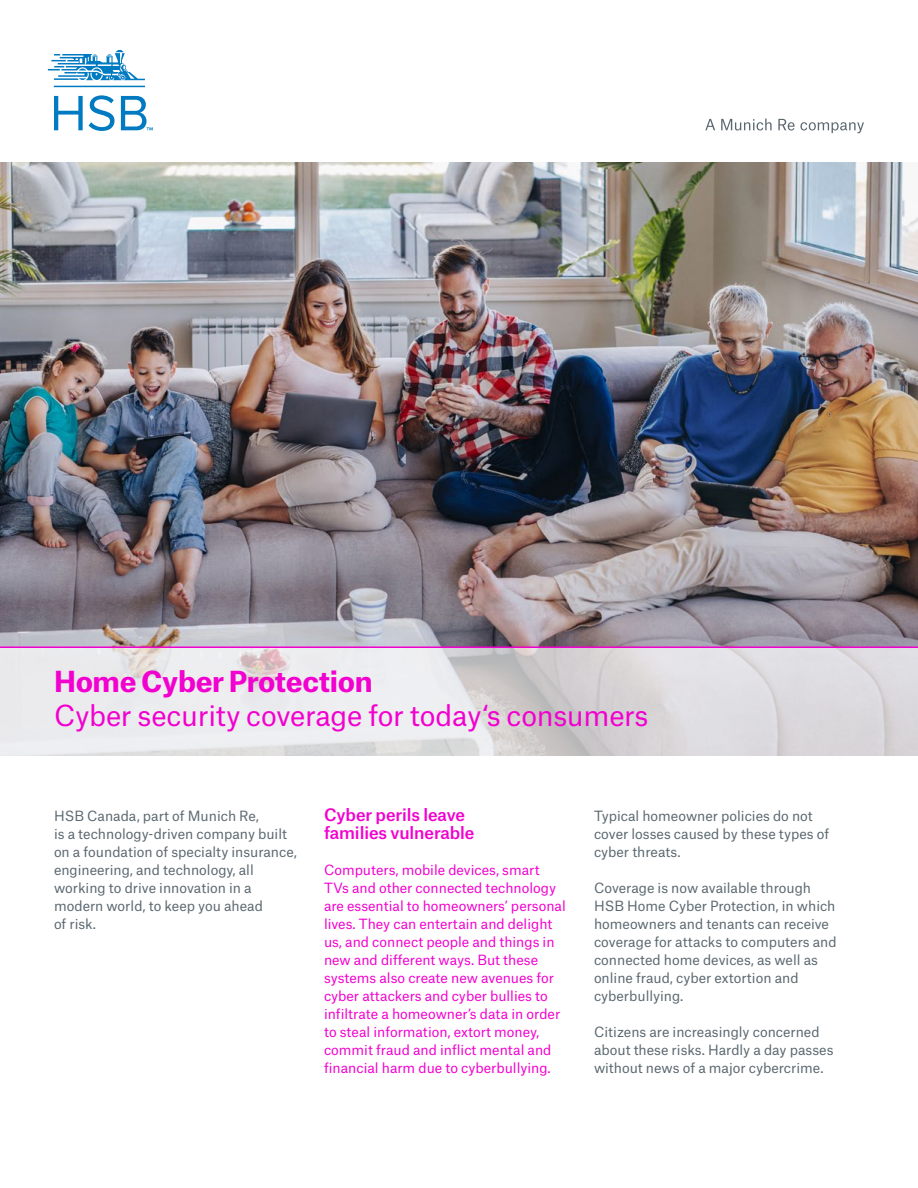
<style>
.page{position:relative;width:918px;height:1188px;background:#fff}
.page>*{position:absolute;margin:0;border:0;box-sizing:border-box;transform-origin:0 0}
.t1{font:27.75px "Munich Re";letter-spacing:-.01em;color:#f200cf}
.t2{font:700 27.75px "Munich Re";letter-spacing:-.015em;color:#f200cf}
.t3{font:500 16.5px/18px "Munich Re";letter-spacing:-.005em;color:#f200cf}
.t4{font:13.5px/18px "Munich Re";color:#5b6870}
.t5{font:13.5px/18px "Munich Re";color:#f200cf}
</style>
<div class="page">
<svg style="left:48px;top:50px;width:105px;height:81px"></svg>
<svg style="left:705px;top:119px;width:159px;height:14px"></svg>
<img style="left:0;top:162px;width:918px;height:484px">
<svg style="left:0;top:648px;width:918px;height:108px;background:#e0dfe2"></svg>
<hr style="left:0;top:646px;width:918px;height:2px;background:#f200cf">
<h1 class="t2" style="left:54px;top:658px;width:320px">Home Cyber Protection</h1>
<h1 class="t1" style="left:54px;top:693px;width:596px">Cyber security coverage for today‘s consumers</h1>
<p class="t4" style="left:54px;top:805px;width:245px">HSB Canada, part of Munich Re,<br>is a technology-driven company built on a foundation of specialty insurance, engineering, and technology, all working to drive innovation in a modern world, to keep you ahead<br>of risk.</p>
<p class="t3" style="left:324px;top:804px;width:152px">Cyber perils leave families vulnerable</p>
<p class="t5" style="left:324px;top:859px;width:243px">Computers, mobile devices, smart TVs and other connected technology are essential to homeowners’ personal lives. They can entertain and delight us, and connect people and things in new and different ways. But these systems also create new avenues for cyber attackers and cyber bullies to infiltrate a homeowner’s data in order to steal information, extort money, commit fraud and inflict mental and financial harm due to cyberbullying.</p>
<p class="t4" style="left:594px;top:805px;width:237px">Typical homeowner policies do not cover losses caused by these types of cyber threats.</p>
<p class="t4" style="left:594px;top:877px;width:244px">Coverage is now available through<br>HSB Home Cyber Protection, in which homeowners and tenants can receive coverage for attacks to computers and connected home devices, as well as online fraud, cyber extortion and cyberbullying.</p>
<p class="t4" style="left:594px;top:1021px;width:241px">Citizens are increasingly concerned about these risks. Hardly a day passes without news of a major cybercrime.</p>
</div>
